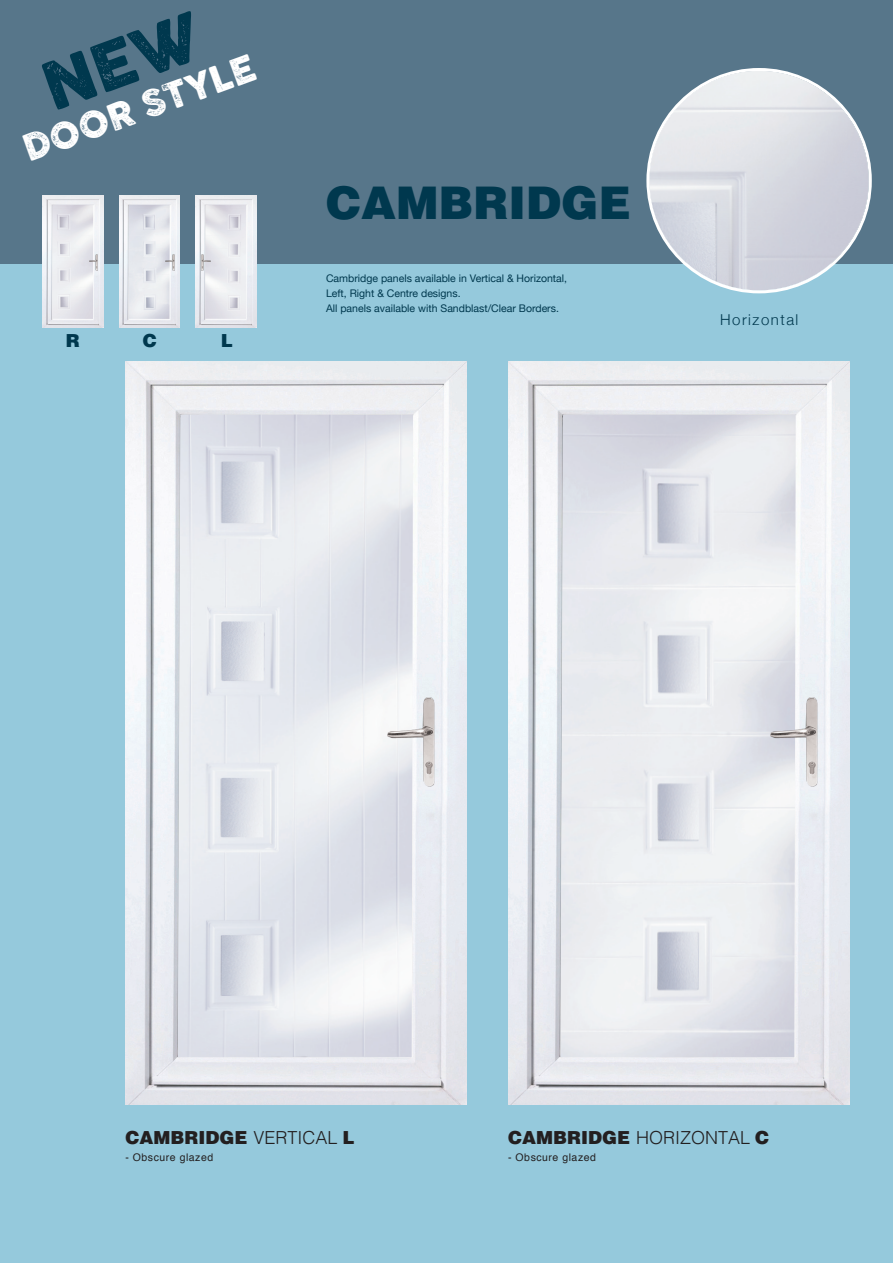
<style>
.page{position:relative;width:893px;height:1263px;background:#fff}
.page>*{position:absolute;margin:0;border:0;box-sizing:border-box;transform-origin:0 0}
.t1{font:900 45px "Helvetica";color:#00384e}
.t2{font:36px "COCOGOOSELETTERPRESS";color:#fff}
.t3{font:900 18px "Helvetica";color:#231f20}
.t4{font:900 18px "Helvetica";color:#00384e}
.t5{font:300 15px "Helvetica Neue";letter-spacing:.1em;color:#00384e}
.t6{font:10.5px/14.7px "Helvetica Neue";color:#00384e}
.t7{font:10.5px "Helvetica";letter-spacing:.05em;color:#231f20}
.s1{font-weight:300}
</style>
<div class="page">
<div style="left:0;top:264px;width:893px;height:999px;background:#95c9dc"></div>
<div style="left:0;top:0;width:893px;height:264px;background:#57768a"></div>
<svg style="left:646px;top:68px;width:226px;height:225px"></svg>
<img style="left:125px;top:361px;width:342px;height:743px">
<img style="left:178px;top:415px;width:235px;height:642px">
<img style="left:388px;top:696px;width:47px;height:91px">
<img style="left:508px;top:361px;width:342px;height:743px">
<img style="left:560px;top:415px;width:236px;height:642px">
<img style="left:770px;top:696px;width:48px;height:91px">
<img style="left:119px;top:196px;width:61px;height:131px">
<img style="left:129px;top:205px;width:41px;height:114px">
<img style="left:43px;top:196px;width:60px;height:131px">
<img style="left:52px;top:205px;width:41px;height:114px">
<img style="left:196px;top:196px;width:60px;height:131px">
<img style="left:205px;top:205px;width:41px;height:114px">
<img style="left:89px;top:255px;width:9px;height:16px">
<img style="left:166px;top:255px;width:8px;height:16px">
<img style="left:202px;top:255px;width:8px;height:16px">
<p class="t2" style="left:16px;top:126px;width:246px;rotate:-20deg">DOOR STYLE</p>
<p class="t4" style="left:66px;top:334px;width:16px">R</p>
<p class="t4" style="left:143px;top:334px;width:16px">C</p>
<p class="t4" style="left:221px;top:334px;width:14px">L</p>
<p class="t1" style="left:326px;top:187px;width:307px">CAMBRIDGE</p>
<p class="t6" style="left:326px;top:271px;width:243px">Cambridge panels available in Vertical &amp; Horizontal,<br>Left, Right &amp; Centre designs.</p>
<p class="t6" style="left:326px;top:300px;width:234px">All panels available with Sandblast/Clear Borders.</p>
<p class="t5" style="left:720px;top:310px;width:80px">Horizontal</p>
<p class="t3" style="left:125px;top:1131px;width:231px">CAMBRIDGE <span class="s1">VERTICAL</span> L</p>
<p class="t7" style="left:125px;top:1152px;width:89px">- Obscure glazed</p>
<p class="t3" style="left:508px;top:1131px;width:263px">CAMBRIDGE <span class="s1">HORIZONTAL</span> C</p>
<p class="t7" style="left:508px;top:1152px;width:89px">- Obscure glazed</p>
</div>
